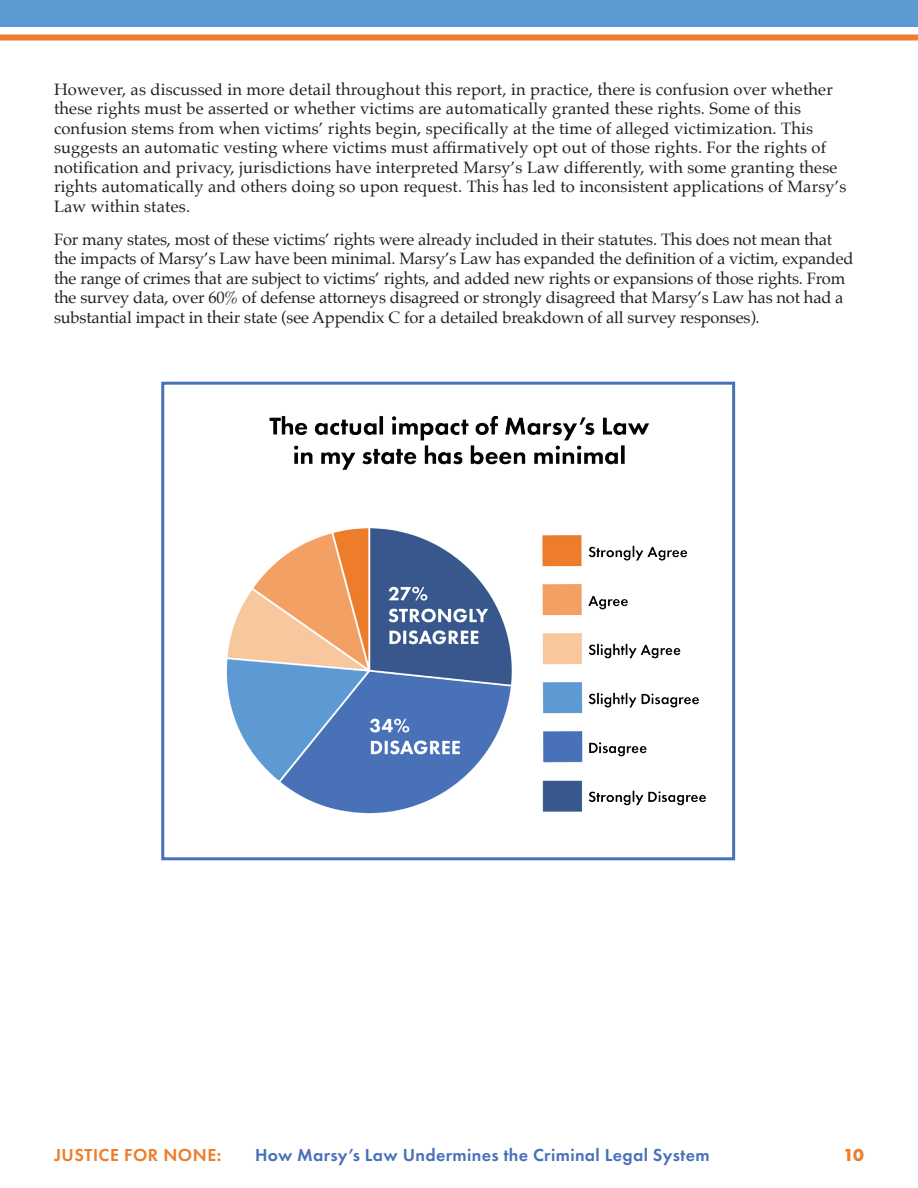
<style>
.page{position:relative;width:918px;height:1188px;background:#fff}
.page>*{position:absolute;margin:0;border:0;box-sizing:border-box;transform-origin:0 0}
.t1{font:600 18px "Futura PT";letter-spacing:.02em;color:#4871b8}
.t2{font:600 18px "Futura PT";letter-spacing:.03em;color:#ee7d2d}
.t3{font:700 18px "Futura PT";color:#ee7d2d}
.t4{font:16.5px/19.5px "Palatino";letter-spacing:.01em;color:#231f20}
.t5{font:16.5px/19.5px "Palatino";letter-spacing:-.01em;color:#231f20}
</style>
<div class="page">
<div style="left:0;top:0;width:918px;height:27px;background:#5c9ad3"></div>
<div style="left:0;top:34px;width:918px;height:6px;background:#ee7d2d"></div>
<img style="left:226px;top:416px;width:480px;height:398px">
<div style="left:161px;top:382px;width:574px;height:478px;border:3px solid #4871b8"></div>
<p class="t4" style="left:54px;top:79px;width:794px">However, as discussed in more detail throughout this report, in practice, there is confusion over whether these rights must be asserted or whether victims are automatically granted these rights. Some of this confusion stems from when victims’ rights begin, specifically at the time of alleged victimization. This suggests an automatic vesting where victims must affirmatively opt out of those rights. For the rights of notification and privacy, jurisdictions have interpreted Marsy’s Law differently, with some granting these rights automatically and others doing so upon request. This has led to inconsistent applications of Marsy’s Law within states.</p>
<p class="t5" style="left:54px;top:229px;width:801px">For many states, most of these victims’ rights were already included in their statutes. This does not mean that the impacts of Marsy’s Law have been minimal. Marsy’s Law has expanded the definition of a victim, expanded the range of crimes that are subject to victims’ rights, and added new rights or expansions of those rights. From the survey data, over 60% of defense attorneys disagreed or strongly disagreed that Marsy’s Law has not had a substantial impact in their state (see Appendix C for a detailed breakdown of all survey responses).</p>
<p class="t2" style="left:54px;top:1143px;width:169px">JUSTICE FOR NONE:</p>
<p class="t1" style="left:255px;top:1143px;width:456px">How Marsy’s Law Undermines the Criminal Legal System</p>
<p class="t3" style="left:843px;top:1143px;width:22px">10</p>
</div>
